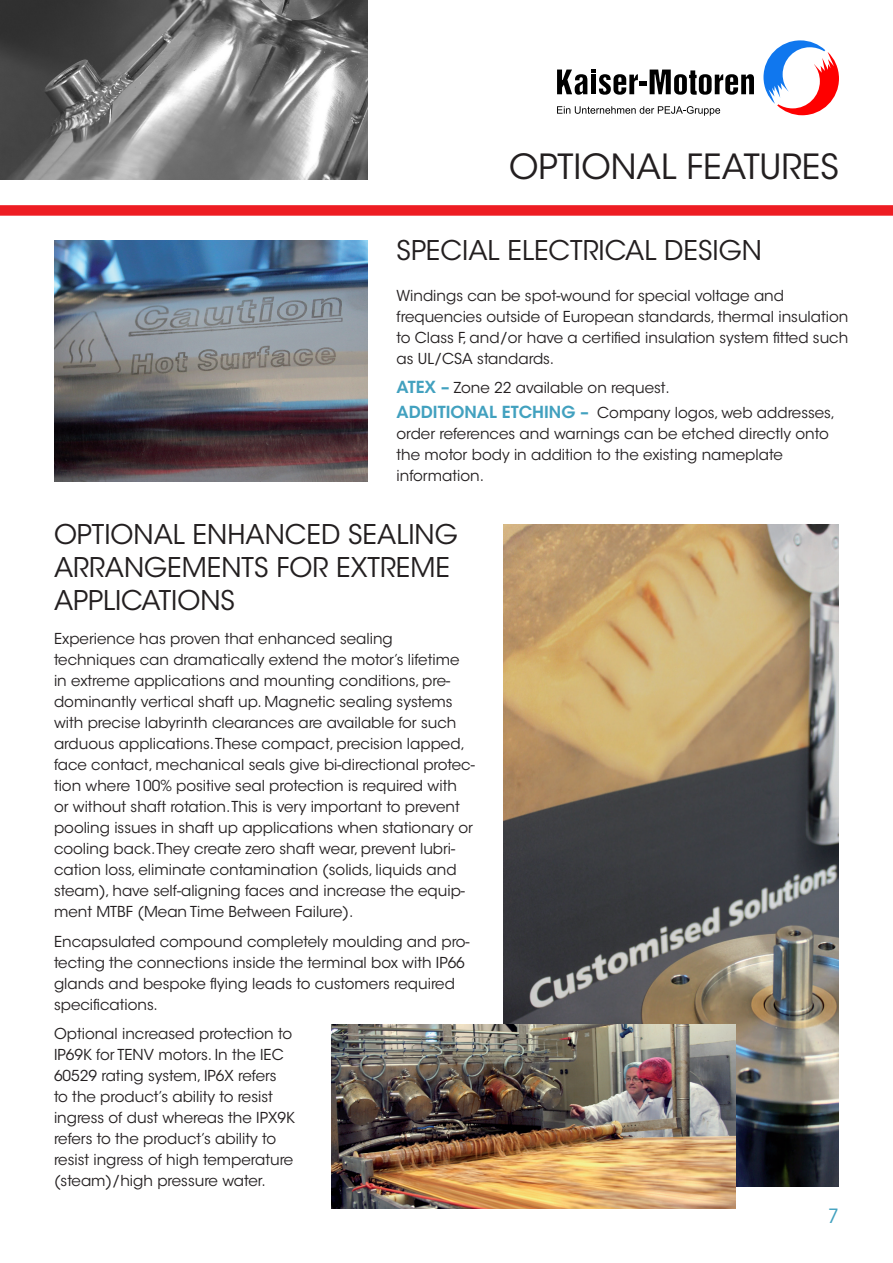
<style>
.page{position:relative;width:893px;height:1263px;background:#fff}
.page>*{position:absolute;margin:0;border:0;box-sizing:border-box;transform-origin:0 0}
.t1{font:34.5px "ITC Avant Garde Std";color:#231f20}
.t2{font:27px "ITC Avant Garde Std";color:#231f20}
.t3{font:19.5px "ITC Avant Garde Std";color:#42a1bf}
.t4{font:15px/21px "ITC Avant Garde Std";color:#231f20}
.s1{font-weight:600;font-size:16.5px;color:#42a1bf}
</style>
<div class="page">
<img style="left:1px;top:0;width:366px;height:180px">
<img style="left:504px;top:524px;width:335px;height:662px">
<img style="left:54px;top:240px;width:313px;height:241px">
<img style="left:332px;top:1024px;width:404px;height:185px">
<div style="left:0;top:205px;width:893px;height:11px;background:#ee1d23"></div>
<svg style="left:557px;top:70px;width:197px;height:25px"></svg>
<svg style="left:557px;top:106px;width:163px;height:10px"></svg>
<svg style="left:763px;top:40px;width:76px;height:75px"></svg>
<p class="t1" style="left:509px;top:145px;width:331px">OPTIONAL FEATURES</p>
<p class="t2" style="left:397px;top:234px;width:367px">SPECIAL ELECTRICAL DESIGN</p>
<p class="t4" style="left:397px;top:285px;width:453px">Windings can be spot-wound for special voltage and frequencies outside of European standards, thermal insulation to Class F, and/or have a certified insulation system fitted such as UL/CSA standards.</p>
<p class="t4" style="left:397px;top:377px;width:275px"><span class="s1">ATEX –</span> Zone 22 available on request.</p>
<p class="t4" style="left:397px;top:403px;width:440px"><span class="s1">ADDITIONAL ETCHING –</span> Company logos, web addresses, order references and warnings can be etched directly onto the motor body in addition to the existing nameplate information.</p>
<p class="t2" style="left:54px;top:518px;width:405px">OPTIONAL ENHANCED SEALING</p>
<p class="t2" style="left:54px;top:551px;width:398px">ARRANGEMENTS FOR EXTREME</p>
<p class="t2" style="left:54px;top:584px;width:182px">APPLICATIONS</p>
<p class="t4" style="left:54px;top:629px;width:422px">Experience has proven that enhanced sealing techniques can dramatically extend the motor’s lifetime in extreme applications and mounting conditions, pre&shy;dominantly vertical shaft up. Magnetic sealing systems with precise labyrinth clearances are available for such arduous applications. These compact, precision lapped, face contact, mechanical seals give bi-directional protec&shy;tion where 100% positive seal protection is required with or without shaft rotation. This is very important to prevent pooling issues in shaft up applications when stationary or cooling back. They create zero shaft wear, prevent lubri&shy;cation loss, eliminate contamination (solids, liquids and steam), have self-aligning faces and increase the equip&shy;ment MTBF (Mean Time Between Failure).</p>
<p class="t4" style="left:54px;top:931px;width:417px">Encapsulated compound completely moulding and pro&shy;tecting the connections inside the terminal box with IP66 glands and bespoke flying leads to customers required specifications.</p>
<p class="t4" style="left:54px;top:1024px;width:242px">Optional increased protection to IP69K for TENV motors. In the IEC 60529 rating system, IP6X refers<br>to the product’s ability to resist ingress of dust whereas the IPX9K refers to the product’s ability to resist ingress of high temperature (steam)/high pressure water.</p>
<h3 class="t3" style="left:828px;top:1204px;width:13px">7</h3>
</div>
